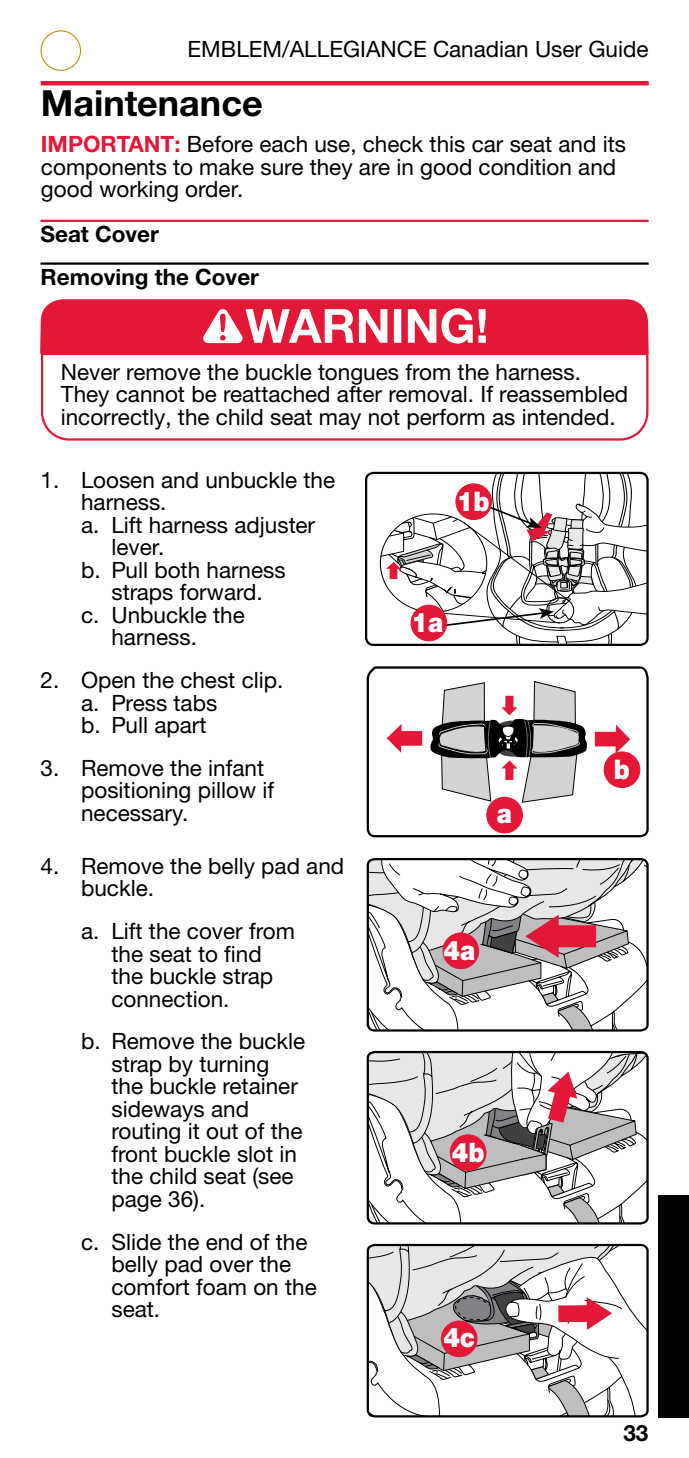
<style>
.page{position:relative;width:689px;height:1458px;background:#fff}
.page>*{position:absolute;margin:0;border:0;box-sizing:border-box;transform-origin:0 0}
.t1{font:700 36px "Helvetica Neue LTW1 G";color:#000}
.t2{font:900 27px "Helvetica Neue LTW1 G";color:#fff;scale:.92 1}
.t3{font:22.5px/22.5px "Helvetica Neue LTW1 G";color:#000}
.t4{font:700 22.5px/42.8px "Helvetica Neue LTW1 G";color:#000}
.s1{font-weight:700;color:#e31837}
</style>
<div class="page">
<div style="left:658px;top:1195px;width:30px;height:223px;background:#000"></div>
<svg style="left:366px;top:1243px;width:283px;height:175px"></svg>
<div style="left:441px;top:1321px;width:36px;height:36px;background:#e31837;border-radius:50%"></div>
<div style="left:441px;top:1321px;width:36px;height:36px;border:1px solid #e31837;border-radius:50%"></div>
<svg style="left:366px;top:1050px;width:283px;height:175px"></svg>
<div style="left:450px;top:1135px;width:36px;height:36px;background:#e31837;border-radius:50%"></div>
<div style="left:450px;top:1134px;width:36px;height:37px;border:1px solid #e31837;border-radius:50%"></div>
<svg style="left:366px;top:858px;width:283px;height:174px"></svg>
<div style="left:443px;top:933px;width:35px;height:36px;background:#e31837;border-radius:50%"></div>
<div style="left:442px;top:933px;width:37px;height:36px;border:1px solid #e31837;border-radius:50%"></div>
<svg style="left:366px;top:666px;width:283px;height:172px"></svg>
<div style="left:486px;top:797px;width:36px;height:36px;background:#e31837;border-radius:50%"></div>
<div style="left:486px;top:797px;width:36px;height:36px;border:1px solid #e31837;border-radius:50%"></div>
<div style="left:604px;top:752px;width:35px;height:36px;background:#e31837;border-radius:50%"></div>
<div style="left:603px;top:752px;width:37px;height:36px;border:1px solid #e31837;border-radius:50%"></div>
<div style="left:365px;top:472px;width:283px;height:174px;border:2px solid #000;border-radius:7px"></div>
<svg style="left:380px;top:473px;width:267px;height:172px"></svg>
<div style="left:411px;top:605px;width:35px;height:36px;background:#e31837;border-radius:50%"></div>
<div style="left:410px;top:605px;width:37px;height:36px;border:1px solid #e31837;border-radius:50%"></div>
<div style="left:41px;top:328px;width:607px;height:113px;border:2px solid #e31837;border-radius:27px"></div>
<svg style="left:40px;top:30px;width:609px;height:327px"></svg>
<svg style="left:42px;top:301px;width:604px;height:52px;background:#e73d57"></svg>
<div style="left:41px;top:81px;width:607px;height:5px;background:#e31837"></div>
<p class="t3" style="left:187px;top:37px;width:462px">EMBLEM/ALLEGIANCE Canadian User Guide</p>
<h1 class="t1" style="left:41px;top:81px;width:223px">Maintenance</h1>
<p class="t3" style="left:41px;top:133px;width:586px"><span class="s1">IMPORTANT:</span> Before each use, check this car seat and its components to make sure they are in good condition and good working order.</p>
<p class="t4" style="left:40px;top:213px;width:220px">Seat Cover<br>Removing the Cover</p>
<p class="t3" style="left:61px;top:361px;width:568px">Never remove the buckle tongues from the harness.<br>They cannot be reattached after removal. If reassembled incorrectly, the child seat may not perform as intended.</p>
<p class="t3" style="left:40px;top:468px;width:296px">1. Loosen and unbuckle the</p>
<p class="t3" style="left:81px;top:491px;width:87px">harness.</p>
<p class="t3" style="left:81px;top:513px;width:235px">a. Lift harness adjuster</p>
<p class="t3" style="left:111px;top:536px;width:55px">lever.</p>
<p class="t3" style="left:81px;top:558px;width:206px">b. Pull both harness</p>
<p class="t3" style="left:111px;top:581px;width:153px">straps forward.</p>
<p class="t3" style="left:81px;top:603px;width:165px">c. Unbuckle the</p>
<p class="t3" style="left:111px;top:626px;width:87px">harness.</p>
<p class="t3" style="left:81px;top:669px;width:204px;text-indent:-40px">2. Open the chest clip. a. Press tabs<br>b. Pull apart</p>
<p class="t3" style="left:81px;top:756px;width:194px;text-indent:-40px">3. Remove the infant positioning pillow if necessary.</p>
<p class="t3" style="left:81px;top:854px;width:265px;text-indent:-40px">4. Remove the belly pad and buckle.</p>
<p class="t3" style="left:111px;top:920px;width:185px;text-indent:-30px">a. Lift the cover from the seat to find the buckle strap connection.</p>
<p class="t3" style="left:111px;top:1030px;width:195px;text-indent:-30px">b. Remove the buckle strap by turning the buckle retainer sideways and routing it out of the front buckle slot in the child seat (see page 36).</p>
<p class="t3" style="left:111px;top:1230px;width:207px;text-indent:-30px">c. Slide the end of the belly pad over the comfort foam on the seat.</p>
<p class="t2" style="left:457px;top:485px;width:37px">1b</p>
<p class="t2" style="left:411px;top:606px;width:36px">1a</p>
<p class="t2" style="left:497px;top:797px;width:18px">a</p>
<p class="t2" style="left:443px;top:934px;width:36px">4a</p>
<p class="t2" style="left:452px;top:1136px;width:37px">4b</p>
<p class="t2" style="left:443px;top:1321px;width:36px">4c</p>
<p class="t2" style="left:613px;top:753px;width:19px">b</p>
<p class="t4" style="left:623px;top:1412px;width:27px">33</p>
</div>
